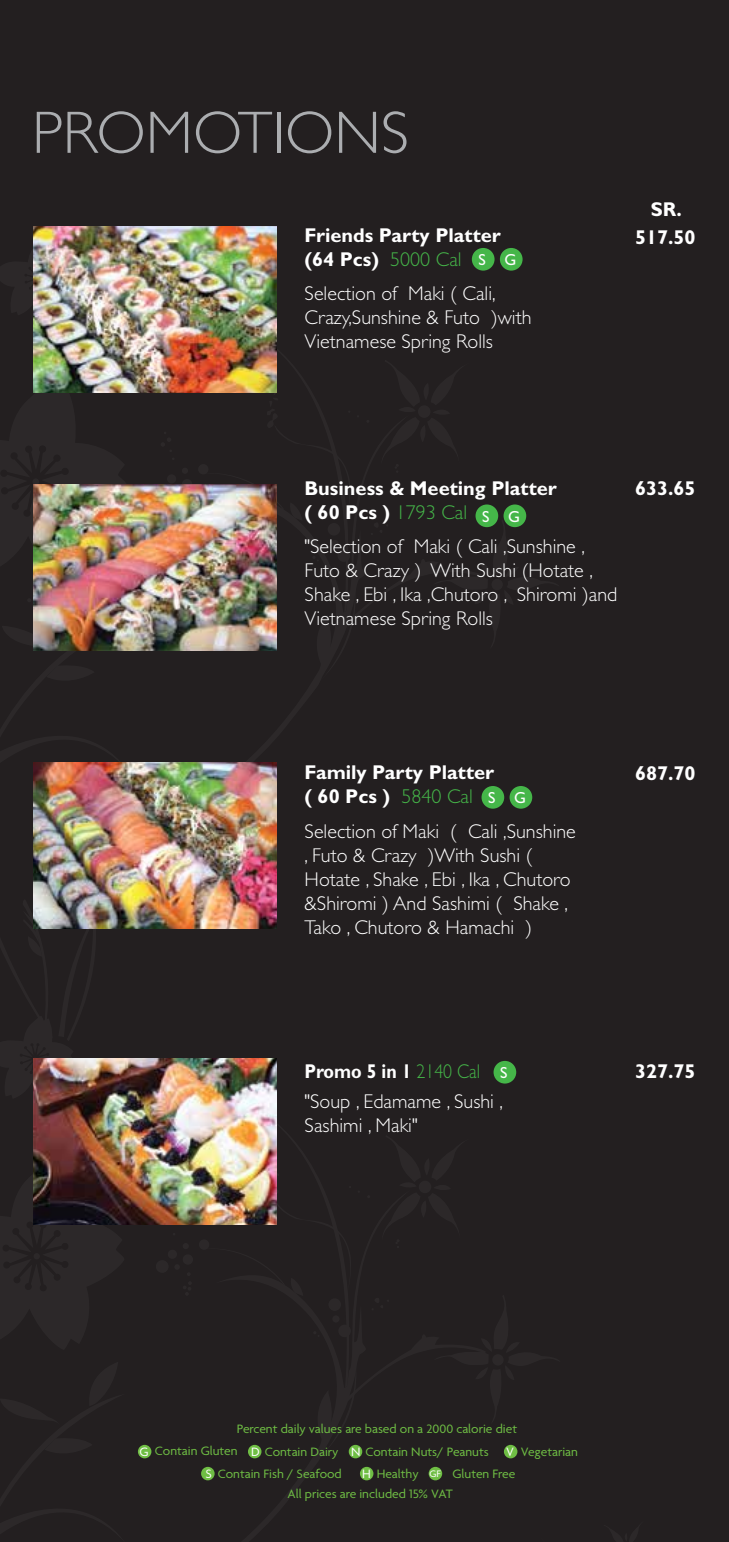
<style>
.page{position:relative;width:729px;height:1542px;background:#fff}
.page>*{position:absolute;margin:0;border:0;box-sizing:border-box;transform-origin:0 0}
.t1{font:300 60.2px "Gill Sans";color:#abadb0}
.t2{font:300 20px/24px "Gill Sans";color:#fff}
.t3{font:700 20px/24px "Gill Sans";color:#fff}
.t4{font:700 20px "Gill Sans";color:#fff;scale:.89 1}
.t5{font:16px "Gill Sans";color:#fff}
.t6{font:13.2px "Agenda";color:#6fbe44}
.s1{font-weight:300;color:#45b649}
.s2{color:#fff}
.s3{font-size:10.2px;color:#fff}
</style>
<div class="page">
<div style="left:0;top:0;width:728px;height:1542px;background:#231f20"></div>
<div style="left:198px;top:464px;width:10px;height:10px;background:#2c2829;border-radius:50%"></div>
<div style="left:492px;top:1354px;width:11px;height:11px;background:#2c2829;border-radius:50%"></div>
<div style="left:199px;top:1239px;width:10px;height:11px;background:#2c2829;border-radius:50%"></div>
<div style="left:156px;top:1260px;width:12px;height:13px;background:#2c2829;border-radius:50%"></div>
<div style="left:168px;top:1250px;width:9px;height:9px;background:#2c2829;border-radius:50%"></div>
<div style="left:182px;top:1243px;width:7px;height:6px;background:#2c2829;border-radius:50%"></div>
<div style="left:182px;top:1254px;width:11px;height:11px;background:#2c2829;border-radius:50%"></div>
<div style="left:493px;top:1061px;width:23px;height:22px;background:#45b649;border-radius:50%"></div>
<div style="left:138px;top:1445px;width:13px;height:13px;background:#6fbe44;border-radius:50%"></div>
<div style="left:248px;top:1445px;width:13px;height:13px;background:#6fbe44;border-radius:50%"></div>
<div style="left:348px;top:1445px;width:14px;height:13px;background:#6fbe44;border-radius:50%"></div>
<div style="left:503px;top:1445px;width:14px;height:13px;background:#6fbe44;border-radius:50%"></div>
<div style="left:201px;top:1467px;width:13px;height:13px;background:#6fbe44;border-radius:50%"></div>
<div style="left:360px;top:1467px;width:13px;height:13px;background:#6fbe44;border-radius:50%"></div>
<div style="left:428px;top:1467px;width:14px;height:13px;background:#6fbe44;border-radius:50%"></div>
<div style="left:471px;top:248px;width:23px;height:23px;background:#45b649;border-radius:50%"></div>
<div style="left:499px;top:248px;width:23px;height:23px;background:#45b649;border-radius:50%"></div>
<div style="left:475px;top:504px;width:23px;height:23px;background:#45b649;border-radius:50%"></div>
<div style="left:503px;top:504px;width:23px;height:23px;background:#45b649;border-radius:50%"></div>
<div style="left:481px;top:786px;width:23px;height:23px;background:#45b649;border-radius:50%"></div>
<div style="left:509px;top:786px;width:23px;height:23px;background:#45b649;border-radius:50%"></div>
<img style="left:33px;top:227px;width:243px;height:166px">
<img style="left:33px;top:485px;width:243px;height:166px">
<img style="left:33px;top:762px;width:243px;height:166px">
<img style="left:33px;top:1058px;width:243px;height:166px">
<h1 class="t1" style="left:32px;top:99px;width:378px">PROMOTIONS</h1>
<p class="t3" style="left:304px;top:223px;width:198px">Friends Party Platter (64 Pcs) <span class="s1">5000 Cal</span></p>
<p class="t5" style="left:478px;top:251px;width:39px">S G</p>
<p class="t2" style="left:304px;top:281px;width:228px">Selection of Maki ( Cali,<br>Crazy,Sunshine &amp; Futo )with<br>Vietnamese Spring Rolls</p>
<p class="t3" style="left:650px;top:197px;width:33px">SR.</p>
<p class="t3" style="left:634px;top:225px;width:62px">517.50</p>
<p class="t3" style="left:304px;top:476px;width:254px">Business &amp; Meeting Platter ( 60 Pcs ) <span class="s1">1793 Cal</span></p>
<p class="t5" style="left:482px;top:507px;width:39px">S G</p>
<p class="t2" style="left:304px;top:535px;width:314px">"Selection of Maki ( Cali ,Sunshine , Futo &amp; Crazy ) With Sushi (Hotate , Shake , Ebi , Ika ,Chutoro , Shiromi )and Vietnamese Spring Rolls</p>
<p class="t3" style="left:634px;top:476px;width:62px">633.65</p>
<p class="t3" style="left:304px;top:760px;width:191px">Family Party Platter ( 60 Pcs ) <span class="s1">5840 Cal</span></p>
<p class="t2" style="left:304px;top:819px;width:272px">Selection of Maki ( Cali ,Sunshine , Futo &amp; Crazy )With Sushi (<br>Hotate , Shake , Ebi , Ika , Chutoro &amp;Shiromi ) And Sashimi ( Shake ,<br>Tako , Chutoro &amp; Hamachi )</p>
<p class="t5" style="left:488px;top:789px;width:39px">S G</p>
<p class="t3" style="left:634px;top:761px;width:62px">687.70</p>
<p class="t4" style="left:304px;top:1060px;width:199px">Promo 5 in 1 <span class="s1">2140 Cal</span></p>
<p class="t5" style="left:500px;top:1063px;width:9px">S</p>
<p class="t3" style="left:634px;top:1059px;width:62px">327.75</p>
<p class="t2" style="left:304px;top:1089px;width:200px">"Soup , Edamame , Sushi ,<br>Sashimi , Maki"</p>
<p class="t6" style="left:236px;top:1421px;width:282px">Percent daily values are based on a 2000 calorie diet</p>
<p class="t6" style="left:139px;top:1445px;width:350px"><span class="s2">G</span> Contain Gluten <span class="s2">D</span> Contain Dairy <span class="s2">N</span> Contain Nuts/ Peanuts</p>
<p class="t6" style="left:287px;top:1487px;width:167px">All prices are included 15% VAT</p>
<p class="t6" style="left:506px;top:1445px;width:73px"><span class="s2">V</span> Vegetarian</p>
<p class="t6" style="left:205px;top:1467px;width:138px"><span class="s2">S</span> Contain Fish / Seafood</p>
<p class="t6" style="left:362px;top:1467px;width:154px"><span class="s2">H</span> Healthy <span class="s3">GF</span> Gluten Free</p>
</div>
